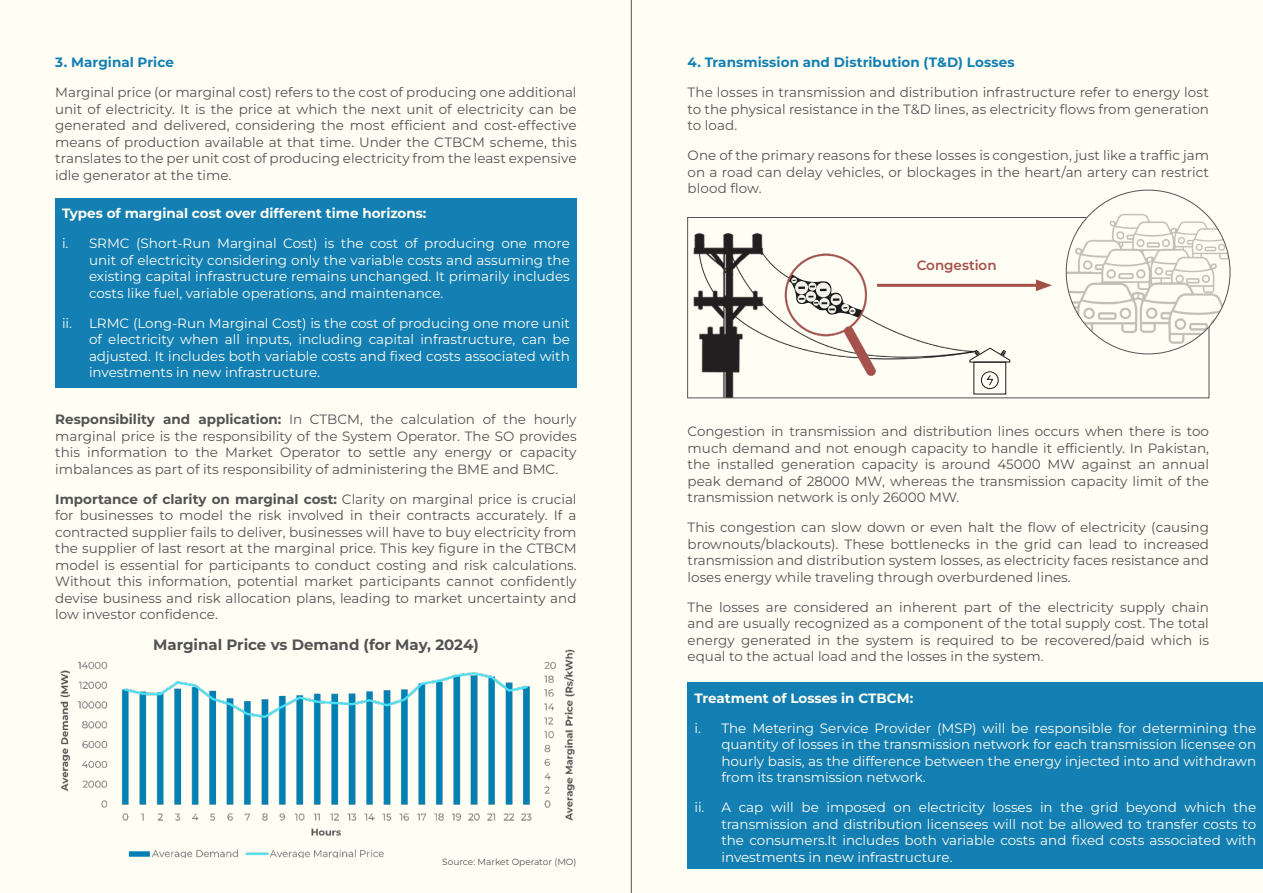
<style>
.page{position:relative;width:1263px;height:893px;background:#fffef4}
.page>*{position:absolute;margin:0;border:0;box-sizing:border-box;transform-origin:0 0}
.Headings_2{font:700 15px "Montserrat";color:#535353}
.Body_in_Boxes{font:13.5px/16.5px "Montserrat";color:#535353;text-align:justify}
.t1{font:13.5px/16.5px "Montserrat";color:#fffef4;text-align:justify}
.Body_in_Boxes-2{font:700 13.5px "Montserrat";color:#fffef4}
.Body_in_Boxes-3{font:700 13.5px "Montserrat";letter-spacing:.005em;color:#137fb3}
.Body_in_Boxes-4{font:600 13.5px "Montserrat";color:#a54f49}
.Body_in_Boxes-5{font:9px "Montserrat";color:#535353}
.s1{font-weight:700}
</style>
<div class="page">
<img style="left:693px;top:233px;width:343px;height:163px">
<div style="left:687px;top:217px;width:522px;height:181px;border:1px solid #535353"></div>
<div style="left:55px;top:198px;width:522px;height:189px;background:#137fb3"></div>
<div style="left:688px;top:683px;width:575px;height:186px;background:#137fb3"></div>
<img style="left:60px;top:649px;width:515px;height:209px">
<img style="left:1066px;top:190px;width:164px;height:157px">
<svg style="left:791px;top:277px;width:71px;height:41px"></svg>
<div style="left:981px;top:372px;width:17px;height:17px;border:1px solid #1a1b1b;border-radius:50%"></div>
<svg style="left:969px;top:347px;width:41px;height:16px"></svg>
<svg style="left:986px;top:374px;width:8px;height:12px"></svg>
<hr style="left:877px;top:284px;width:165px;height:3px;background:#a54f49">
<svg style="left:1036px;top:279px;width:16px;height:12px"></svg>
<hr style="left:631px;top:0;width:1px;height:893px;background:#535353">
<p class="Body_in_Boxes-3" style="left:55px;top:53px;width:120px">3. Marginal Price</p>
<p class="Body_in_Boxes" style="left:55px;top:84px;width:523px">Marginal price (or marginal cost) refers to the cost of producing one additional unit of electricity. It is the price at which the next unit of electricity can be generated and delivered, considering the most efficient and cost-effective means of production available at that time. Under the CTBCM scheme, this translates to the per unit cost of producing electricity from the least expensive idle generator at the time.</p>
<p class="Body_in_Boxes-2" style="left:62px;top:204px;width:366px">Types of marginal cost over different time horizons:</p>
<p class="t1" style="left:89px;top:235px;width:482px;text-indent:-27px">i. SRMC (Short-Run Marginal Cost) is the cost of producing one more unit of electricity considering only the variable costs and assuming the existing capital infrastructure remains unchanged. It primarily includes costs like fuel, variable operations, and maintenance.</p>
<p class="t1" style="left:89px;top:314px;width:482px;text-indent:-27px">ii. LRMC (Long-Run Marginal Cost) is the cost of producing one more unit of electricity when all inputs, including capital infrastructure, can be adjusted. It includes both variable costs and fixed costs associated with investments in new infrastructure.</p>
<p class="Body_in_Boxes" style="left:55px;top:411px;width:523px"><span class="s1">Responsibility and application:</span> In CTBCM, the calculation of the hourly marginal price is the responsibility of the System Operator. The SO provides this information to the Market Operator to settle any energy or capacity imbalances as part of its responsibility of administering the BME and BMC.</p>
<p class="Body_in_Boxes" style="left:55px;top:490px;width:523px"><span class="s1">Importance of clarity on marginal cost:</span> Clarity on marginal price is crucial for businesses to model the risk involved in their contracts accurately. If a contracted supplier fails to deliver, businesses will have to buy electricity from the supplier of last resort at the marginal price. This key figure in the CTBCM model is essential for participants to conduct costing and risk calculations.<br>Without this information, potential market participants cannot confidently devise business and risk allocation plans, leading to market uncertainty and low investor confidence.</p>
<p class="Headings_2" style="left:153px;top:634px;width:327px">Marginal Price vs Demand (for May, 2024)</p>
<p class="Body_in_Boxes-5" style="left:442px;top:856px;width:136px">Source: Market Operator (MO)</p>
<p class="Body_in_Boxes-3" style="left:688px;top:53px;width:329px">4. Transmission and Distribution (T&amp;D) Losses</p>
<p class="Body_in_Boxes" style="left:688px;top:84px;width:523px">The losses in transmission and distribution infrastructure refer to energy lost to the physical resistance in the T&amp;D lines, as electricity flows from generation to load.</p>
<p class="Body_in_Boxes" style="left:688px;top:147px;width:523px">One of the primary reasons for these losses is congestion, just like a traffic jam on a road can delay vehicles, or blockages in the heart/an artery can restrict blood flow.</p>
<p class="Body_in_Boxes-4" style="left:917px;top:257px;width:81px">Congestion</p>
<p class="Body_in_Boxes" style="left:688px;top:423px;width:523px">Congestion in transmission and distribution lines occurs when there is too much demand and not enough capacity to handle it efficiently. In Pakistan, the installed generation capacity is around 45000 MW against an annual peak demand of 28000 MW, whereas the transmission capacity limit of the transmission network is only 26000 MW.</p>
<p class="Body_in_Boxes" style="left:688px;top:519px;width:523px">This congestion can slow down or even halt the flow of electricity (causing brownouts/blackouts). These bottlenecks in the grid can lead to increased transmission and distribution system losses, as electricity faces resistance and loses energy while traveling through overburdened lines.</p>
<p class="Body_in_Boxes" style="left:688px;top:598px;width:523px">The losses are considered an inherent part of the electricity supply chain and are usually recognized as a component of the total supply cost. The total energy generated in the system is required to be recovered/paid which is equal to the actual load and the losses in the system.</p>
<p class="Body_in_Boxes-2" style="left:694px;top:689px;width:220px">Treatment of Losses in CTBCM:</p>
<p class="t1" style="left:721px;top:719px;width:536px;text-indent:-27px">i. The Metering Service Provider (MSP) will be responsible for determining the quantity of losses in the transmission network for each transmission licensee on hourly basis, as the difference between the energy injected into and withdrawn from its transmission network.</p>
<p class="t1" style="left:721px;top:799px;width:536px;text-indent:-27px">ii. A cap will be imposed on electricity losses in the grid beyond which the transmission and distribution licensees will not be allowed to transfer costs to the consumers.It includes both variable costs and fixed costs associated with investments in new infrastructure.</p>
</div>
